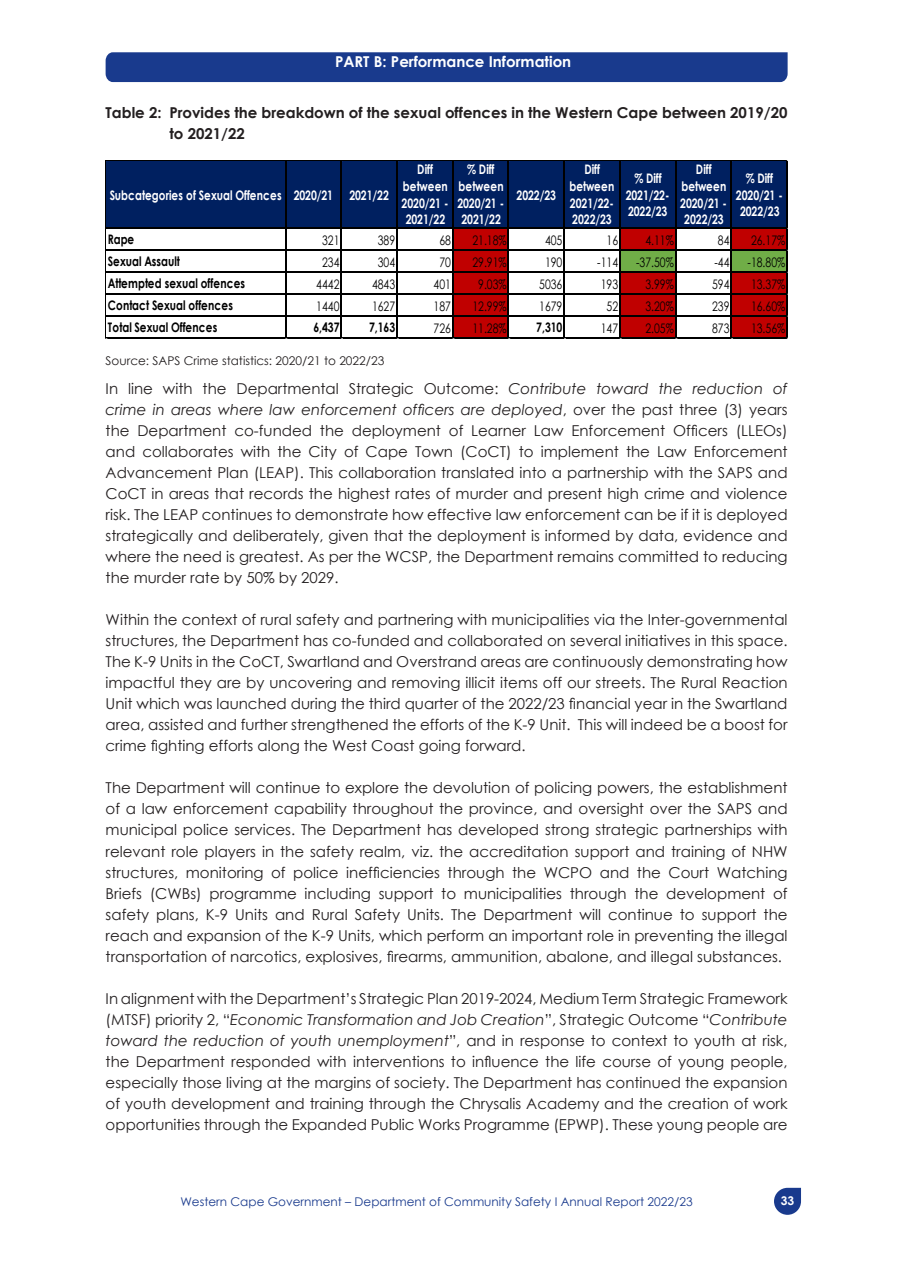
<style>
.page{position:relative;width:906px;height:1263px;background:#fff}
.page>*{position:absolute;margin:0;border:0;box-sizing:border-box;transform-origin:0 0}
.t1{font:15px/21px "Century Gothic";color:#231f20;text-align:justify}
.t2{font:700 15px/21px "Century Gothic";color:#231f20}
.t3{font:700 15px "Century Gothic";color:#fff}
.t4{font:700 13.2px/16.8px "Century Gothic";letter-spacing:-.005em;color:#fff;text-align:center;scale:.8 1}
.t5{font:13.2px "Century Gothic";color:#000;scale:.8 1}
.t6{font:700 13.2px "Century Gothic";letter-spacing:.005em;color:#000;scale:.8 1}
.t7{font:12px "Century Gothic";color:#193a8d}
.t8{font:12px "Century Gothic";color:#231f20}
.t9{font:700 12px "Century Gothic";color:#fff}
.s1{font-style:italic}
</style>
<div class="page">
<svg style="left:774px;top:1188px;width:27px;height:27px"></svg>
<div style="left:106px;top:52px;width:681px;height:30px;background:#193a8d"></div>
<div style="left:106px;top:161px;width:681px;height:68px;background:#002060"></div>
<div style="left:453px;top:228px;width:56px;height:23px;background:#c00000"></div>
<div style="left:620px;top:228px;width:56px;height:23px;background:#c00000"></div>
<div style="left:731px;top:228px;width:56px;height:23px;background:#c00000"></div>
<div style="left:453px;top:250px;width:56px;height:23px;background:#c00000"></div>
<div style="left:620px;top:250px;width:56px;height:23px;background:#70ad47"></div>
<div style="left:731px;top:250px;width:56px;height:23px;background:#70ad47"></div>
<div style="left:453px;top:272px;width:56px;height:23px;background:#c00000"></div>
<div style="left:620px;top:272px;width:56px;height:23px;background:#c00000"></div>
<div style="left:731px;top:272px;width:56px;height:23px;background:#c00000"></div>
<div style="left:453px;top:294px;width:56px;height:22px;background:#c00000"></div>
<div style="left:620px;top:294px;width:56px;height:22px;background:#c00000"></div>
<div style="left:731px;top:294px;width:56px;height:22px;background:#c00000"></div>
<div style="left:453px;top:316px;width:56px;height:22px;background:#c00000"></div>
<div style="left:620px;top:316px;width:56px;height:22px;background:#c00000"></div>
<div style="left:731px;top:316px;width:56px;height:22px;background:#c00000"></div>
<hr style="left:106px;top:160px;width:681px;height:1px;background:#000">
<hr style="left:106px;top:227px;width:681px;height:2px;background:#000">
<hr style="left:106px;top:249px;width:681px;height:2px;background:#000">
<hr style="left:106px;top:271px;width:681px;height:2px;background:#000">
<hr style="left:106px;top:293px;width:681px;height:2px;background:#000">
<hr style="left:106px;top:315px;width:681px;height:1px;background:#000">
<hr style="left:106px;top:160px;width:1px;height:178px;background:#000">
<hr style="left:285px;top:161px;width:1px;height:177px;background:#000">
<hr style="left:341px;top:161px;width:1px;height:177px;background:#000">
<hr style="left:396px;top:161px;width:1px;height:177px;background:#000">
<hr style="left:452px;top:161px;width:1px;height:177px;background:#000">
<hr style="left:508px;top:161px;width:1px;height:177px;background:#000">
<hr style="left:563px;top:161px;width:2px;height:177px;background:#000">
<hr style="left:619px;top:161px;width:1px;height:177px;background:#000">
<hr style="left:675px;top:161px;width:1px;height:177px;background:#000">
<hr style="left:731px;top:161px;width:1px;height:177px;background:#000">
<hr style="left:106px;top:337px;width:681px;height:1px;background:#000">
<hr style="left:786px;top:161px;width:1px;height:177px;background:#000">
<p class="t3" style="left:335px;top:50px;width:238px">PART B: Performance Information</p>
<p class="t2" style="left:169px;top:101px;width:619px;text-indent:-64px">Table 2: Provides the breakdown of the sexual offences in the Western Cape between 2019/20 to 2021/22</p>
<p class="t4" style="left:110px;top:186px;width:350px">Subcategories of Sexual Offences 2020/21 2021/22</p>
<p class="t4" style="left:402px;top:160px;width:60px">Diff between<br>2020/21 -<br>2021/22</p>
<p class="t4" style="left:457px;top:160px;width:60px">% Diff between<br>2020/21 -<br>2021/22</p>
<p class="t4" style="left:516px;top:186px;width:51px">2022/23</p>
<p class="t4" style="left:569px;top:160px;width:58px">Diff between<br>2021/22-<br>2022/23</p>
<p class="t4" style="left:625px;top:169px;width:56px">% Diff<br>2021/22-<br>2022/23</p>
<p class="t4" style="left:680px;top:160px;width:60px">Diff between<br>2020/21 -<br>2022/23</p>
<p class="t4" style="left:736px;top:169px;width:60px">% Diff<br>2020/21 -<br>2022/23</p>
<p class="t6" style="left:108px;top:229px;width:34px">Rape</p>
<p class="t5" style="left:322px;top:231px;width:23px">321</p>
<p class="t5" style="left:378px;top:231px;width:23px">389</p>
<p class="t5" style="left:439px;top:231px;width:16px">68</p>
<p class="t5" style="left:472px;top:231px;width:44px">21.18%</p>
<p class="t5" style="left:545px;top:231px;width:23px">405</p>
<p class="t5" style="left:606px;top:231px;width:16px">16</p>
<p class="t5" style="left:645px;top:231px;width:37px">4.11%</p>
<p class="t5" style="left:718px;top:231px;width:16px">84</p>
<p class="t5" style="left:751px;top:231px;width:44px">26.17%</p>
<p class="t6" style="left:108px;top:251px;width:92px">Sexual Assault</p>
<p class="t5" style="left:322px;top:253px;width:23px">234</p>
<p class="t5" style="left:378px;top:253px;width:23px">304</p>
<p class="t5" style="left:439px;top:253px;width:16px">70</p>
<p class="t5" style="left:472px;top:253px;width:44px">29.91%</p>
<p class="t5" style="left:545px;top:253px;width:23px">190</p>
<p class="t5" style="left:597px;top:253px;width:28px">-114</p>
<p class="t5" style="left:636px;top:253px;width:49px">-37.50%</p>
<p class="t5" style="left:714px;top:253px;width:20px">-44</p>
<p class="t5" style="left:747px;top:253px;width:49px">-18.80%</p>
<p class="t6" style="left:108px;top:273px;width:173px">Attempted sexual offences</p>
<p class="t5" style="left:316px;top:275px;width:30px">4442</p>
<p class="t5" style="left:372px;top:275px;width:30px">4843</p>
<p class="t5" style="left:433px;top:275px;width:23px">401</p>
<p class="t5" style="left:478px;top:275px;width:37px">9.03%</p>
<p class="t5" style="left:539px;top:275px;width:30px">5036</p>
<p class="t5" style="left:601px;top:275px;width:23px">193</p>
<p class="t5" style="left:645px;top:275px;width:37px">3.99%</p>
<p class="t5" style="left:712px;top:275px;width:23px">594</p>
<p class="t5" style="left:751px;top:275px;width:44px">13.37%</p>
<p class="t6" style="left:108px;top:295px;width:158px">Contact Sexual offences</p>
<p class="t5" style="left:316px;top:297px;width:30px">1440</p>
<p class="t5" style="left:372px;top:297px;width:30px">1627</p>
<p class="t5" style="left:433px;top:297px;width:23px">187</p>
<p class="t5" style="left:472px;top:297px;width:44px">12.99%</p>
<p class="t5" style="left:539px;top:297px;width:30px">1679</p>
<p class="t5" style="left:606px;top:297px;width:16px">52</p>
<p class="t5" style="left:645px;top:297px;width:37px">3.20%</p>
<p class="t5" style="left:712px;top:297px;width:23px">239</p>
<p class="t5" style="left:751px;top:297px;width:44px">16.60%</p>
<p class="t6" style="left:108px;top:317px;width:138px">Total Sexual Offences</p>
<p class="t6" style="left:313px;top:317px;width:34px">6,437</p>
<p class="t6" style="left:369px;top:317px;width:34px">7,163</p>
<p class="t5" style="left:433px;top:319px;width:23px">726</p>
<p class="t5" style="left:472px;top:319px;width:44px">11.28%</p>
<p class="t6" style="left:536px;top:317px;width:34px">7,310</p>
<p class="t5" style="left:601px;top:319px;width:23px">147</p>
<p class="t5" style="left:645px;top:319px;width:37px">2.05%</p>
<p class="t5" style="left:712px;top:319px;width:23px">873</p>
<p class="t5" style="left:751px;top:319px;width:44px">13.56%</p>
<p class="t8" style="left:106px;top:352px;width:280px">Source: SAPS Crime statistics: 2020/21 to 2022/23</p>
<p class="t1" style="left:106px;top:378px;width:683px">In line with the Departmental Strategic Outcome: <span class="s1">Contribute toward the reduction of crime in areas where law enforcement officers are deployed</span>, over the past three (3) years the Department co-funded the deployment of Learner Law Enforcement Officers (LLEOs) and collaborates with the City of Cape Town (CoCT) to implement the Law Enforcement Advancement Plan (LEAP). This collaboration translated into a partnership with the SAPS and CoCT in areas that records the highest rates of murder and present high crime and violence risk. The LEAP continues to demonstrate how effective law enforcement can be if it is deployed strategically and deliberately, given that the deployment is informed by data, evidence and where the need is greatest. As per the WCSP, the Department remains committed to reducing the murder rate by 50% by 2029.</p>
<p class="t1" style="left:106px;top:609px;width:683px">Within the context of rural safety and partnering with municipalities via the Inter-governmental structures, the Department has co-funded and collaborated on several initiatives in this space.<br>The K-9 Units in the CoCT, Swartland and Overstrand areas are continuously demonstrating how impactful they are by uncovering and removing illicit items off our streets. The Rural Reaction Unit which was launched during the third quarter of the 2022/23 financial year in the Swartland area, assisted and further strengthened the efforts of the K-9 Unit. This will indeed be a boost for crime fighting efforts along the West Coast going forward.</p>
<p class="t1" style="left:106px;top:777px;width:683px">The Department will continue to explore the devolution of policing powers, the establishment of a law enforcement capability throughout the province, and oversight over the SAPS and municipal police services. The Department has developed strong strategic partnerships with relevant role players in the safety realm, viz. the accreditation support and training of NHW structures, monitoring of police inefficiencies through the WCPO and the Court Watching Briefs (CWBs) programme including support to municipalities through the development of safety plans, K-9 Units and Rural Safety Units. The Department will continue to support the reach and expansion of the K-9 Units, which perform an important role in preventing the illegal transportation of narcotics, explosives, firearms, ammunition, abalone, and illegal substances.</p>
<p class="t1" style="left:106px;top:987px;width:683px">In alignment with the Department’s Strategic Plan 2019-2024, Medium Term Strategic Framework (MTSF) priority 2, “<span class="s1">Economic Transformation and Job Creation</span>”, Strategic Outcome “<span class="s1">Contribute toward the reduction of youth unemployment</span>”, and in response to context to youth at risk, the Department responded with interventions to influence the life course of young people, especially those living at the margins of society. The Department has continued the expansion of youth development and training through the Chrysalis Academy and the creation of work opportunities through the Expanded Public Works Programme (EPWP). These young people are</p>
<p class="t7" style="left:180px;top:1193px;width:514px">Western Cape Government – Department of Community Safety I Annual Report 2022/23</p>
<p class="t9" style="left:781px;top:1192px;width:15px">33</p>
</div>
